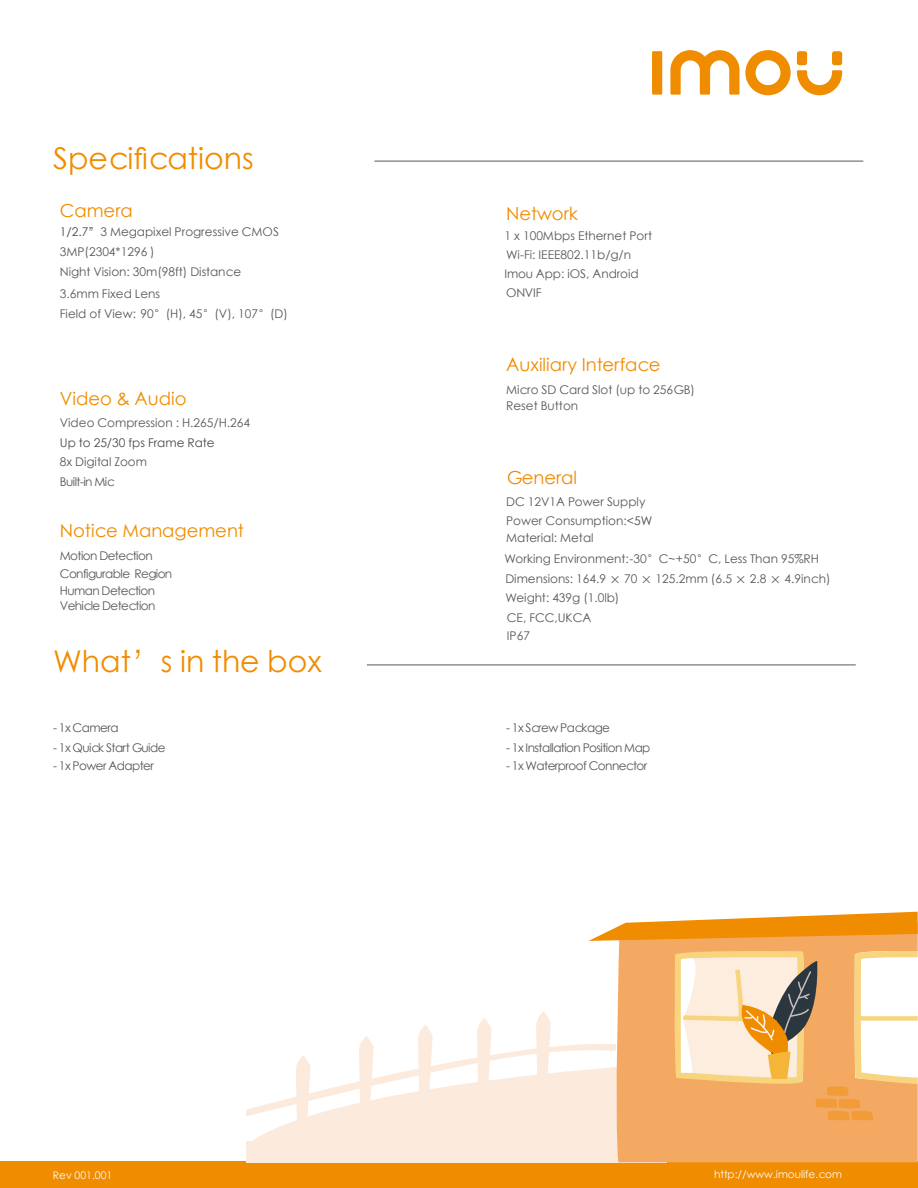
<style>
.page{position:relative;width:918px;height:1188px;background:#fff}
.page>*{position:absolute;margin:0;border:0;box-sizing:border-box;transform-origin:0 0}
.t1{font:30px "ST Xihei";color:#f08c00}
.t2{font:18px "ST Xihei";color:#f08c00}
.t3{font:12px/19.5px "ST Xihei";color:#595757}
.t4{font:12px/18.8px "ST Xihei";letter-spacing:-.05em;color:#595757}
.t5{font:12px "ST Xihei";color:#4c4948}
.t6{font:10.5px "ST Xihei";color:#fdfdfe}
.s1{color:#4c4948}
</style>
<div class="page">
<hr style="left:374px;top:161px;width:489px;height:1px;background:#595757">
<div style="left:0;top:1161px;width:918px;height:27px;background:#f08c00"></div>
<hr style="left:367px;top:665px;width:489px;height:1px;background:#595757">
<div style="left:652px;top:51px;width:10px;height:44px;background:#f08c00"></div>
<div style="left:797px;top:51px;width:10px;height:14px;background:#f08c00;border-radius:3px"></div>
<div style="left:832px;top:51px;width:10px;height:14px;background:#f08c00;border-radius:3px"></div>
<svg style="left:797px;top:70px;width:45px;height:26px"></svg>
<svg style="left:670px;top:50px;width:121px;height:45px"></svg>
<div style="left:246px;top:1141px;width:421px;height:22px;background:#fceadd"></div>
<div style="left:617px;top:1148px;width:301px;height:14px;background:#f4a962"></div>
<svg style="left:246px;top:912px;width:672px;height:236px"></svg>
<h1 class="t1" style="left:53px;top:137px;width:202px">Specifications</h1>
<h2 class="t2" style="left:60px;top:198px;width:74px">Camera</h2>
<p class="t3" style="left:60px;top:242px;width:183px">3MP(2304*1296 )<br>Night Vision: 30m(98ft) Distance</p>
<p class="t3" style="left:60px;top:284px;width:102px">3.6mm Fixed Lens</p>
<p class="t3" style="left:60px;top:222px;width:221px"><span class="s1">1/2.7”</span>3 Megapixel Progressive CMOS</p>
<p class="t3" style="left:60px;top:304px;width:229px">Field of View: 90°(H), 45°(V), 107°(D)</p>
<h2 class="t2" style="left:60px;top:385px;width:128px">Video &amp; Audio</h2>
<p class="t3" style="left:60px;top:413px;width:192px">Video Compression : H.265/H.264</p>
<p class="t5" style="left:60px;top:434px;width:156px">Up to 25/30 fps Frame Rate</p>
<p class="t3" style="left:60px;top:452px;width:89px">8x Digital Zoom<br>Built-in Mic</p>
<h2 class="t2" style="left:60px;top:518px;width:186px">Notice Management</h2>
<p class="t4" style="left:60px;top:546px;width:114px">Motion Detection<br>Configurable Region</p>
<p class="t4" style="left:60px;top:583px;width:97px;line-height:14.4px">Human Detection<br>Vehicle Detection</p>
<h1 class="t1" style="left:53px;top:640px;width:270px">What’s in the box</h1>
<p class="t4" style="left:53px;top:718px;width:67px">- 1x Camera</p>
<p class="t4" style="left:53px;top:738px;width:114px">- 1x Quick Start Guide</p>
<p class="t4" style="left:53px;top:756px;width:102px">- 1x Power Adapter</p>
<h2 class="t2" style="left:506px;top:200px;width:74px">Network</h2>
<p class="t3" style="left:506px;top:244px;width:127px">Wi-Fi: IEEE802.11b/g/n</p>
<p class="t3" style="left:506px;top:283px;width:37px">ONVIF</p>
<p class="t3" style="left:505px;top:225px;width:149px">1 x 100Mbps Ethernet Port</p>
<p class="t3" style="left:505px;top:264px;width:136px">Imou App: iOS, Android</p>
<h2 class="t2" style="left:506px;top:352px;width:156px">Auxiliary Interface</h2>
<p class="t3" style="left:506px;top:381px;width:190px;line-height:16.5px">Micro SD Card Slot (up to 256GB)<br>Reset Button</p>
<h2 class="t2" style="left:506px;top:464px;width:73px">General</h2>
<p class="t3" style="left:506px;top:492px;width:148px;line-height:18.8px">DC 12V1A Power Supply<br>Power Consumption:&lt;<span class="s1">5W</span></p>
<p class="t3" style="left:505px;top:549px;width:316px">Working Environment:-30°C~+50°C, Less Than 95%RH</p>
<p class="t3" style="left:506px;top:528px;width:89px">Material: Metal</p>
<p class="t3" style="left:505px;top:569px;width:327px;line-height:18.8px">Dimensions: 164.9 × 70 × 125.2mm (6.5 × 2.8 × 4.9inch)<br>Weight: 439g (1.0lb)</p>
<p class="t3" style="left:507px;top:607px;width:86px">CE, FCC,UKCA</p>
<p class="t3" style="left:507px;top:626px;width:25px">IP67</p>
<p class="t4" style="left:506px;top:718px;width:105px">- 1x Screw Package</p>
<p class="t4" style="left:506px;top:738px;width:146px">- 1x Installation Position Map</p>
<p class="t4" style="left:506px;top:756px;width:143px">- 1x Waterproof Connector</p>
<p class="t6" style="left:53px;top:1168px;width:61px">Rev 001.001</p>
<p class="t6" style="left:714px;top:1167px;width:129px">http://www.imoulife.com</p>
</div>
